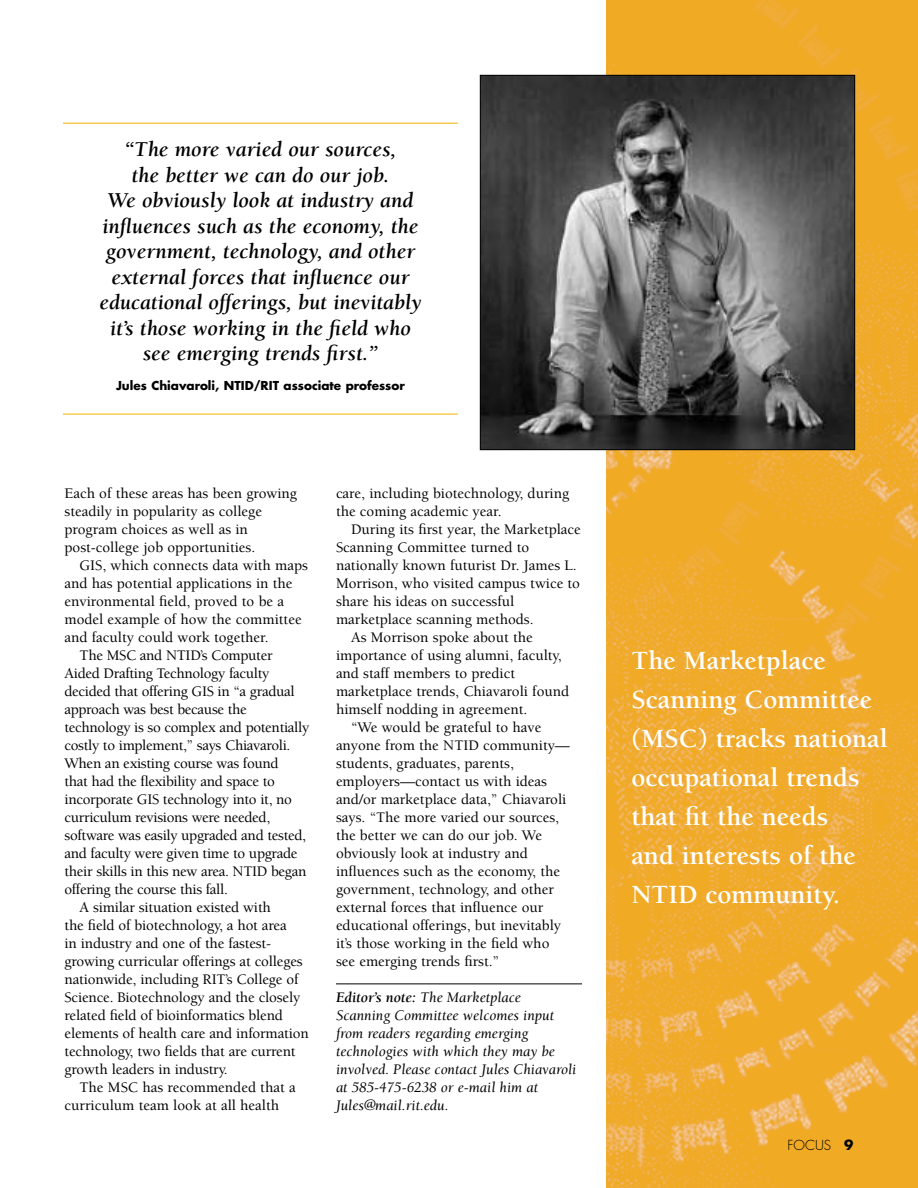
<style>
.page{position:relative;width:918px;height:1188px;background:#fff}
.page>*{position:absolute;margin:0;border:0;box-sizing:border-box;transform-origin:0 0}
.t1{font:700 27px/39px "Berkeley";color:#fff}
.t2{font:italic 700 21.75px/25.5px "Berkeley";color:#000;text-align:center}
.t3{font:500 15px/18px "Berkeley";color:#000}
.t4{font:500 15px "Berkeley";letter-spacing:-.02em;color:#000}
.t5{font:italic 15px/18px "Berkeley";color:#000}
.t6{font:300 13.5px "Futura";color:#000}
.t7{font:700 12px "Futura";color:#000}
.s1{font-weight:700}
</style>
<div class="page">
<img style="left:606px;top:0;width:312px;height:1188px">
<img style="left:482px;top:77px;width:371px;height:371px">
<div style="left:480px;top:75px;width:375px;height:375px;border:1px solid #000"></div>
<hr style="left:336px;top:984px;width:246px;height:1px;background:#000">
<hr style="left:63px;top:122px;width:395px;height:2px;background:#f7cb52">
<hr style="left:63px;top:413px;width:395px;height:2px;background:#f7cb52">
<p class="t2" style="left:99px;top:139px;width:324px">“The more varied our sources,<br>the better we can do our job.<br>We obviously look at industry and influences such as the economy, the government, technology, and other external forces that influence our educational offerings, but inevitably it’s those working in the field who see emerging trends first.”</p>
<p class="t7" style="left:116px;top:380px;width:290px">Jules Chiavaroli, NTID/RIT associate professor</p>
<p class="t3" style="left:64px;top:486px;width:234px">Each of these areas has been growing steadily in popularity as college program choices as well as in post-college job opportunities.</p>
<p class="t3" style="left:80px;top:558px;width:230px">GIS, which connects data with maps</p>
<p class="t3" style="left:64px;top:576px;width:230px">and has potential applications in the</p>
<p class="t3" style="left:64px;top:594px;width:221px">environmental field, proved to be a</p>
<p class="t3" style="left:64px;top:612px;width:239px">model example of how the committee</p>
<p class="t3" style="left:64px;top:630px;width:206px">and faculty could work together.</p>
<p class="t4" style="left:80px;top:649px;width:195px">The MSC and NTID’s Computer</p>
<p class="t4" style="left:64px;top:667px;width:206px">Aided Drafting Technology faculty</p>
<p class="t4" style="left:64px;top:685px;width:232px">decided that offering GIS in “a gradual</p>
<p class="t4" style="left:64px;top:703px;width:184px">approach was best because the</p>
<p class="t4" style="left:64px;top:721px;width:246px">technology is so complex and potentially</p>
<p class="t4" style="left:64px;top:739px;width:228px">costly to implement,” says Chiavaroli.</p>
<p class="t4" style="left:64px;top:757px;width:216px">When an existing course was found</p>
<p class="t4" style="left:64px;top:775px;width:212px">that had the flexibility and space to</p>
<p class="t4" style="left:64px;top:793px;width:229px">incorporate GIS technology into it, no</p>
<p class="t4" style="left:64px;top:811px;width:207px">curriculum revisions were needed,</p>
<p class="t4" style="left:64px;top:829px;width:243px">software was easily upgraded and tested,</p>
<p class="t4" style="left:64px;top:847px;width:235px">and faculty were given time to upgrade</p>
<p class="t4" style="left:64px;top:865px;width:244px">their skills in this new area. NTID began</p>
<p class="t4" style="left:64px;top:883px;width:165px">offering the course this fall.</p>
<p class="t3" style="left:80px;top:900px;width:193px">A similar situation existed with</p>
<p class="t3" style="left:64px;top:918px;width:224px">the field of biotechnology, a hot area</p>
<p class="t3" style="left:64px;top:936px;width:208px">in industry and one of the fastest-</p>
<p class="t3" style="left:64px;top:954px;width:240px">growing curricular offerings at colleges</p>
<p class="t3" style="left:64px;top:972px;width:236px">nationwide, including RIT’s College of</p>
<p class="t3" style="left:64px;top:990px;width:237px">Science. Biotechnology and the closely</p>
<p class="t3" style="left:64px;top:1008px;width:220px">related field of bioinformatics blend</p>
<p class="t3" style="left:64px;top:1026px;width:246px">elements of health care and information</p>
<p class="t3" style="left:64px;top:1044px;width:233px">technology, two fields that are current</p>
<p class="t3" style="left:64px;top:1062px;width:165px">growth leaders in industry.</p>
<p class="t3" style="left:80px;top:1080px;width:218px">The MSC has recommended that a</p>
<p class="t3" style="left:64px;top:1098px;width:216px">curriculum team look at all health</p>
<p class="t3" style="left:336px;top:486px;width:235px">care, including biotechnology, during the coming academic year.</p>
<p class="t3" style="left:351px;top:522px;width:231px">During its first year, the Marketplace</p>
<p class="t3" style="left:336px;top:540px;width:195px">Scanning Committee turned to</p>
<p class="t3" style="left:336px;top:558px;width:242px">nationally known futurist Dr. James L.</p>
<p class="t3" style="left:336px;top:576px;width:246px">Morrison, who visited campus twice to</p>
<p class="t3" style="left:336px;top:594px;width:180px">share his ideas on successful</p>
<p class="t3" style="left:336px;top:612px;width:199px">marketplace scanning methods.</p>
<p class="t3" style="left:351px;top:630px;width:183px">As Morrison spoke about the</p>
<p class="t3" style="left:336px;top:648px;width:227px">importance of using alumni, faculty,</p>
<p class="t3" style="left:336px;top:666px;width:181px">and staff members to predict</p>
<p class="t3" style="left:336px;top:684px;width:235px">marketplace trends, Chiavaroli found</p>
<p class="t3" style="left:336px;top:702px;width:193px">himself nodding in agreement.</p>
<p class="t3" style="left:351px;top:720px;width:192px">“We would be grateful to have</p>
<p class="t3" style="left:336px;top:738px;width:235px">anyone from the NTID community—</p>
<p class="t3" style="left:336px;top:756px;width:179px">students, graduates, parents,</p>
<p class="t3" style="left:336px;top:774px;width:213px">employers—contact us with ideas</p>
<p class="t3" style="left:336px;top:792px;width:232px">and/or marketplace data,” Chiavaroli</p>
<p class="t3" style="left:336px;top:810px;width:225px">says. “The more varied our sources,</p>
<p class="t3" style="left:336px;top:828px;width:208px">the better we can do our job. We</p>
<p class="t3" style="left:336px;top:846px;width:193px">obviously look at industry and</p>
<p class="t3" style="left:336px;top:864px;width:226px">influences such as the economy, the</p>
<p class="t3" style="left:336px;top:882px;width:220px">government, technology, and other</p>
<p class="t3" style="left:336px;top:900px;width:209px">external forces that influence our</p>
<p class="t3" style="left:336px;top:918px;width:227px">educational offerings, but inevitably</p>
<p class="t3" style="left:336px;top:936px;width:215px">it’s those working in the field who</p>
<p class="t3" style="left:336px;top:954px;width:165px">see emerging trends first.”</p>
<p class="t5" style="left:336px;top:990px;width:242px"><span class="s1">Editor’s note:</span> The Marketplace Scanning Committee welcomes input from readers regarding emerging technologies with which they may be involved. Please contact Jules Chiavaroli at 585-475-6238 or e-mail him at Jules@mail.rit.edu.</p>
<h1 class="t1" style="left:632px;top:643px;width:258px">The Marketplace<br>Scanning Committee (MSC) tracks national occupational trends that fit the needs<br>and interests of the<br>NTID community.</h1>
<p class="t6" style="left:788px;top:1139px;width:67px">FOCUS <span class="s1">9</span></p>
</div>
